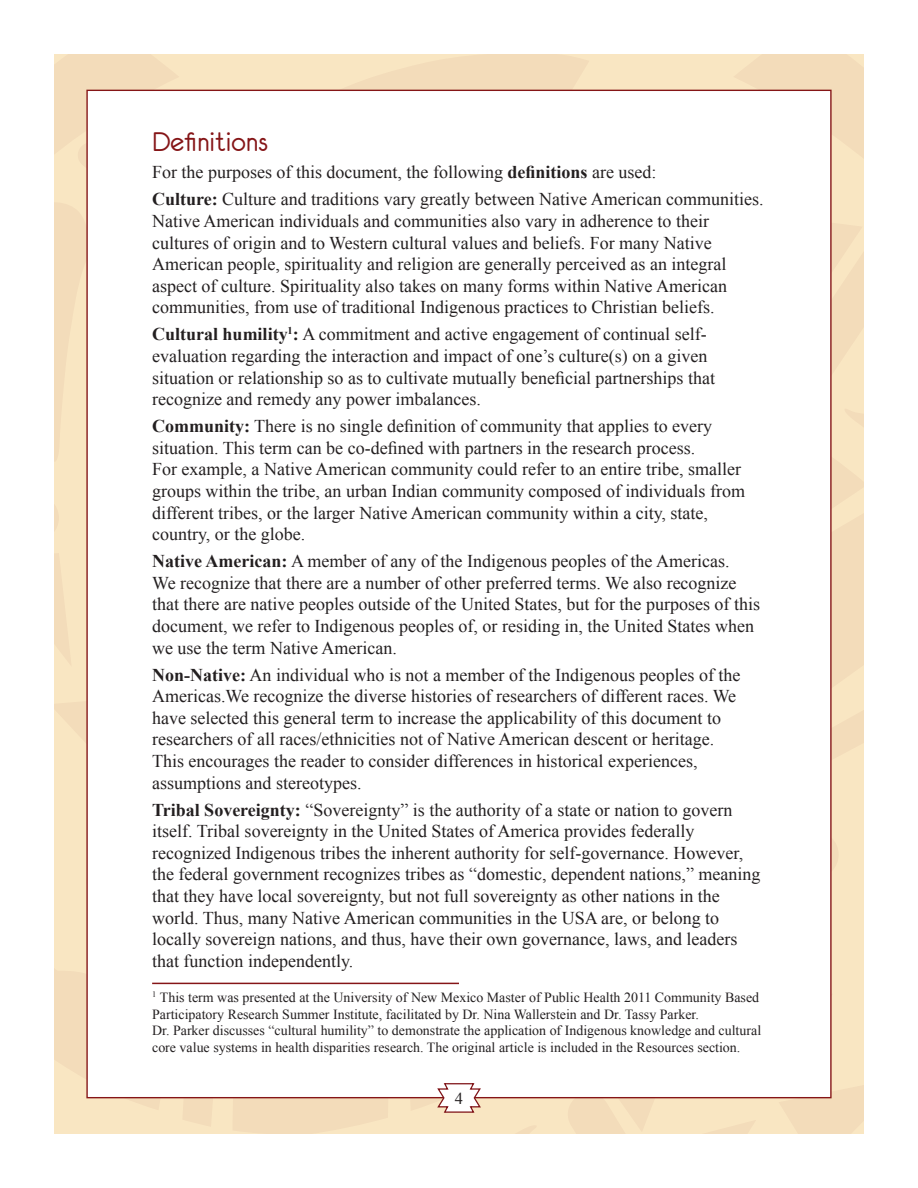
<style>
.page{position:relative;width:918px;height:1188px;background:#fff}
.page>*{position:absolute;margin:0;border:0;box-sizing:border-box;transform-origin:0 0}
.t1{font:30px "Eurofurenceregular";color:#851517}
.t2{font:18px/21.6px "Times New Roman";color:#231f20}
.t3{font:16.5px "Times New Roman";color:#231f20}
.t4{font:13.95px/16.8px "Times New Roman";color:#231f20}
.s1{font-weight:700}
</style>
<div class="page">
<div style="left:54px;top:485px;width:32px;height:215px;background:#f9e6c2"></div>
<svg style="left:425px;top:54px;width:126px;height:36px;background:#f2dab8"></svg>
<div style="left:832px;top:554px;width:32px;height:91px;background:#f3dcba"></div>
<svg style="left:832px;top:645px;width:32px;height:146px;background:#f6e1be"></svg>
<div style="left:232px;top:1098px;width:99px;height:36px;background:#f3dcba"></div>
<svg style="left:54px;top:855px;width:170px;height:279px;background:#f6e2bf"></svg>
<svg style="left:54px;top:54px;width:371px;height:431px;background:#f5e0bd"></svg>
<svg style="left:54px;top:494px;width:5px;height:47px"></svg>
<svg style="left:54px;top:553px;width:18px;height:114px;background:#f5e0bd"></svg>
<svg style="left:54px;top:700px;width:32px;height:98px;background:#f7e3c0"></svg>
<svg style="left:551px;top:54px;width:313px;height:500px;background:#f5e0bd"></svg>
<div style="left:791px;top:831px;width:48px;height:47px;background:#f3dcba;border-radius:50%"></div>
<div style="left:86px;top:90px;width:746px;height:1008px;background:#fff;border:1px solid #851517"></div>
<svg style="left:331px;top:904px;width:533px;height:230px"></svg>
<hr style="left:152px;top:983px;width:307px;height:1px;background:#851517">
<p class="t1" style="left:152px;top:127px;width:117px">Definitions</p>
<p class="t2" style="left:152px;top:159px;width:613px;line-height:27px">For the purposes of this document, the following <span class="s1">definitions</span> are used:<br><span class="s1">Culture:</span> Culture and traditions vary greatly between Native American communities.</p>
<p class="t2" style="left:152px;top:210px;width:576px">Native American individuals and communities also vary in adherence to their cultures of origin and to Western cultural values and beliefs. For many Native American people, spirituality and religion are generally perceived as an integral aspect of culture. Spirituality also takes on many forms within Native American communities, from use of traditional Indigenous practices to Christian beliefs.</p>
<p class="t2" style="left:152px;top:323px;width:564px"><span class="s1">Cultural humility</span><sup>1</sup><span class="s1">:</span> A commitment and active engagement of continual self&shy;evaluation regarding the interaction and impact of one’s culture(s) on a given situation or relationship so as to cultivate mutually beneficial partnerships that recognize and remedy any power imbalances.</p>
<p class="t2" style="left:152px;top:415px;width:594px"><span class="s1">Community:</span> There is no single definition of community that applies to every situation. This term can be co-defined with partners in the research process.<br>For example, a Native American community could refer to an entire tribe, smaller groups within the tribe, an urban Indian community composed of individuals from different tribes, or the larger Native American community within a city, state, country, or the globe.</p>
<p class="t2" style="left:152px;top:550px;width:609px"><span class="s1">Native American:</span> A member of any of the Indigenous peoples of the Americas.<br>We recognize that there are a number of other preferred terms. We also recognize that there are native peoples outside of the United States, but for the purposes of this document, we refer to Indigenous peoples of, or residing in, the United States when we use the term Native American.</p>
<p class="t2" style="left:152px;top:664px;width:590px"><span class="s1">Non-Native:</span> An individual who is not a member of the Indigenous peoples of the Americas.We recognize the diverse histories of researchers of different races. We have selected this general term to increase the applicability of this document to researchers of all races/ethnicities not of Native American descent or heritage.<br>This encourages the reader to consider differences in historical experiences, assumptions and stereotypes.</p>
<p class="t2" style="left:152px;top:799px;width:610px"><span class="s1">Tribal Sovereignty:</span> “Sovereignty” is the authority of a state or nation to govern itself. Tribal sovereignty in the United States of America provides federally recognized Indigenous tribes the inherent authority for self-governance. However, the federal government recognizes tribes as “domestic, dependent nations,” meaning that they have local sovereignty, but not full sovereignty as other nations in the world. Thus, many Native American communities in the USA are, or belong to locally sovereign nations, and thus, have their own governance, laws, and leaders that function independently.</p>
<p class="t4" style="left:152px;top:989px;width:609px"><sup>1</sup> This term was presented at the University of New Mexico Master of Public Health 2011 Community Based<br>Participatory Research Summer Institute, facilitated by Dr. Nina Wallerstein and Dr. Tassy Parker.</p>
<p class="t4" style="left:152px;top:1022px;width:611px">Dr. Parker discusses “cultural humility” to demonstrate the application of Indigenous knowledge and cultural core value systems in health disparities research. The original article is included in the Resources section.</p>
<p class="t3" style="left:455px;top:1087px;width:10px">4</p>
</div>
